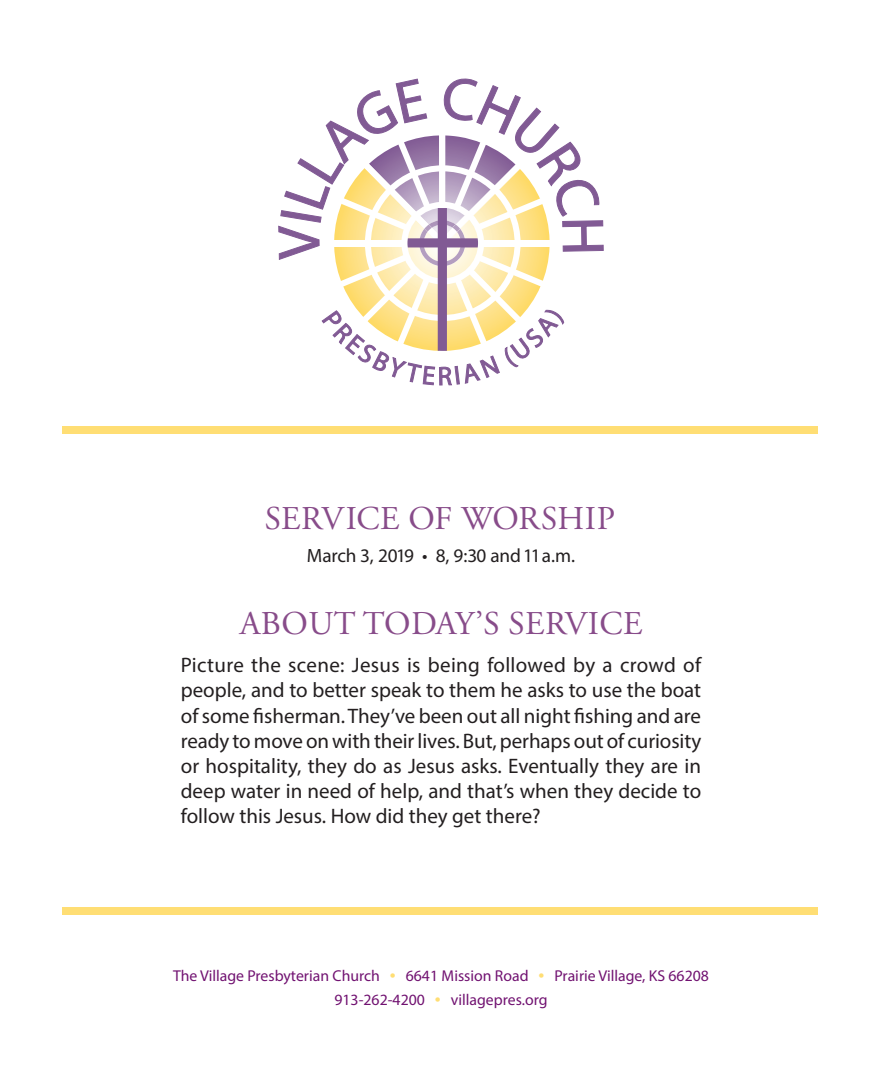
<style>
.page{position:relative;width:882px;height:1071px;background:#fff}
.page>*{position:absolute;margin:0;border:0;box-sizing:border-box;transform-origin:0 0}
.t1{font:33.25px "Adobe Garamond Pro";letter-spacing:.015em;color:#884c8a}
.t2{font:21px/25.2px "Myriad Pro";color:#231f20;text-align:justify}
.t3{font:19.25px "Myriad Pro";letter-spacing:-.02em;color:#231f20}
.t4{font:15.75px/24.5px "Myriad Pro";color:#711271;text-align:center}
.s1{font-size:21px;color:#ffde74}
</style>
<div class="page">
<svg style="left:278px;top:79px;width:326px;height:306px"></svg>
<div style="left:62px;top:426px;width:756px;height:7px;background:#ffde74"></div>
<div style="left:62px;top:907px;width:756px;height:8px;background:#ffde74"></div>
<h1 class="t1" style="left:265px;top:498px;width:352px">SERVICE OF WORSHIP</h1>
<p class="t3" style="left:307px;top:544px;width:270px">March 3, 2019 • 8, 9:30 and 11 a.m.</p>
<h1 class="t1" style="left:240px;top:603px;width:404px">ABOUT TODAY’S SERVICE</h1>
<p class="t2" style="left:181px;top:652px;width:522px">Picture the scene: Jesus is being followed by a crowd of people, and to better speak to them he asks to use the boat of some fisherman. They’ve been out all night fishing and are ready to move on with their lives. But, perhaps out of curiosity or hospitality, they do as Jesus asks. Eventually they are in deep water in need of help, and that’s when they decide to follow this Jesus. How did they get there?</p>
<p class="t4" style="left:173px;top:963px;width:537px">The Village Presbyterian Church <span class="s1">•</span> 6641 Mission Road <span class="s1">•</span> Prairie Village, KS 66208<br>913-262-4200 <span class="s1">•</span> villagepres.org</p>
</div>
